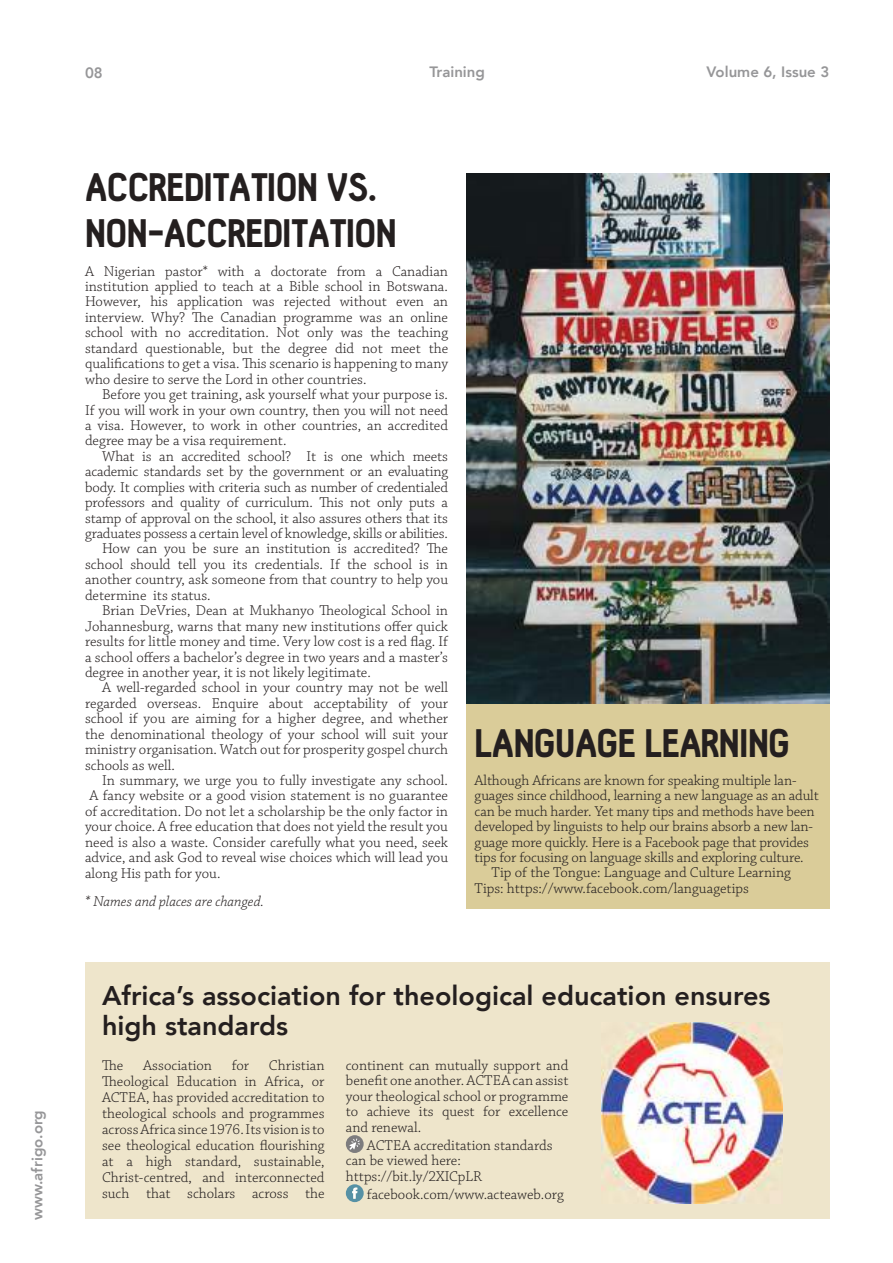
<style>
.page{position:relative;width:893px;height:1263px;background:#fff}
.page>*{position:absolute;margin:0;border:0;box-sizing:border-box;transform-origin:0 0}
.t1{font:900 39px/46.8px "Hallosans";letter-spacing:-.015em;color:#241f1f}
.t2{font:800 27px/30px "Avenir";color:#241f1f}
.t3{font:300 15px/15.5px "Chaparral Pro";color:#241f1f;text-align:justify}
.t4{font:800 15px "Avenir";color:#969698}
.t5{font:italic 300 15px "Chaparral Pro";color:#241f1f}
</style>
<div class="page">
<div style="left:466px;top:704px;width:363px;height:205px;background:#dacc99"></div>
<img style="left:466px;top:173px;width:363px;height:531px">
<div style="left:85px;top:962px;width:744px;height:257px;background:#eee5cb"></div>
<svg style="left:346px;top:1135px;width:18px;height:18px"></svg>
<svg style="left:349px;top:1138px;width:11px;height:11px"></svg>
<svg style="left:346px;top:1184px;width:18px;height:18px"></svg>
<img style="left:602px;top:1022px;width:180px;height:181px">
<p class="t4" style="left:26px;top:1220px;width:111px;rotate:-90deg">www.afrigo.org</p>
<p class="t4" style="left:85px;top:61px;width:19px">08</p>
<p class="t4" style="left:429px;top:60px;width:57px">Training</p>
<p class="t4" style="left:706px;top:60px;width:124px">Volume 6, Issue 3</p>
<h1 class="t1" style="left:85px;top:165px;width:313px">ACCREDITATION VS.<br>NON-ACCREDITATION</h1>
<p class="t3" style="left:85px;top:264px;width:365px">A Nigerian pastor* with a doctorate from a Canadian institution applied to teach at a Bible school in Botswana.<br>However, his application was rejected without even an interview. Why? The Canadian programme was an online school with no accreditation. Not only was the teaching standard questionable, but the degree did not meet the qualifications to get a visa. This scenario is happening to many who desire to serve the Lord in other countries.</p>
<p class="t3" style="left:85px;top:387px;width:365px;text-indent:17px">Before you get training, ask yourself what your purpose is.<br>If you will work in your own country, then you will not need a visa. However, to work in other countries, an accredited degree may be a visa requirement.</p>
<p class="t3" style="left:102px;top:449px;width:348px">What is an accredited school? It is one which meets</p>
<p class="t3" style="left:85px;top:464px;width:364px">academic standards set by the government or an evaluating</p>
<p class="t3" style="left:85px;top:480px;width:365px">body. It complies with criteria such as number of credentialed</p>
<p class="t3" style="left:85px;top:495px;width:365px">professors and quality of curriculum. This not only puts a</p>
<p class="t3" style="left:85px;top:511px;width:364px">stamp of approval on the school, it also assures others that its</p>
<p class="t3" style="left:85px;top:526px;width:365px">graduates possess a certain level of knowledge, skills or abilities.</p>
<p class="t3" style="left:102px;top:542px;width:347px">How can you be sure an institution is accredited? The</p>
<p class="t3" style="left:85px;top:557px;width:365px">school should tell you its credentials. If the school is in</p>
<p class="t3" style="left:85px;top:572px;width:365px">another country, ask someone from that country to help you</p>
<p class="t3" style="left:85px;top:588px;width:127px">determine its status.</p>
<p class="t3" style="left:102px;top:603px;width:348px">Brian DeVries, Dean at Mukhanyo Theological School in</p>
<p class="t3" style="left:85px;top:619px;width:365px">Johannesburg, warns that many new institutions offer quick</p>
<p class="t3" style="left:85px;top:634px;width:365px">results for little money and time. Very low cost is a red flag. If</p>
<p class="t3" style="left:85px;top:650px;width:364px">a school offers a bachelor’s degree in two years and a master’s</p>
<p class="t3" style="left:85px;top:665px;width:287px">degree in another year, it is not likely legitimate.</p>
<p class="t3" style="left:102px;top:681px;width:348px">A well-regarded school in your country may not be well</p>
<p class="t3" style="left:85px;top:696px;width:365px">regarded overseas. Enquire about acceptability of your</p>
<p class="t3" style="left:85px;top:711px;width:364px">school if you are aiming for a higher degree, and whether</p>
<p class="t3" style="left:85px;top:727px;width:365px">the denominational theology of your school will suit your</p>
<p class="t3" style="left:85px;top:742px;width:365px">ministry organisation. Watch out for prosperity gospel church</p>
<p class="t3" style="left:85px;top:758px;width:91px">schools as well.</p>
<p class="t3" style="left:102px;top:773px;width:347px">In summary, we urge you to fully investigate any school.</p>
<p class="t3" style="left:89px;top:789px;width:360px">A fancy website or a good vision statement is no guarantee</p>
<p class="t3" style="left:85px;top:804px;width:365px">of accreditation. Do not let a scholarship be the only factor in</p>
<p class="t3" style="left:85px;top:819px;width:364px">your choice. A free education that does not yield the result you</p>
<p class="t3" style="left:85px;top:835px;width:365px">need is also a waste. Consider carefully what you need, seek</p>
<p class="t3" style="left:85px;top:850px;width:365px">advice, and ask God to reveal wise choices which will lead you</p>
<p class="t3" style="left:85px;top:866px;width:137px">along His path for you.</p>
<p class="t5" style="left:85px;top:893px;width:181px">* Names and places are changed.</p>
<h1 class="t1" style="left:475px;top:721px;width:317px">LANGUAGE LEARNING</h1>
<p class="t3" style="left:475px;top:773px;width:323px">Although Africans are known for speaking multiple lan-</p>
<p class="t3" style="left:475px;top:788px;width:346px">guages since childhood, learning a new language as an adult</p>
<p class="t3" style="left:475px;top:804px;width:342px">can be much harder. Yet many tips and methods have been</p>
<p class="t3" style="left:475px;top:819px;width:340px">developed by linguists to help our brains absorb a new lan-</p>
<p class="t3" style="left:475px;top:835px;width:336px">guage more quickly. Here is a Facebook page that provides</p>
<p class="t3" style="left:475px;top:850px;width:331px">tips for focusing on language skills and exploring culture.</p>
<p class="t3" style="left:492px;top:866px;width:301px">Tip of the Tongue: Language and Culture Learning</p>
<p class="t3" style="left:475px;top:881px;width:276px">Tips: https://www.facebook.com/languagetips</p>
<h2 class="t2" style="left:102px;top:981px;width:670px">Africa’s association for theological education ensures high standards</h2>
<p class="t3" style="left:102px;top:1058px;width:224px;line-height:16px;text-indent:167px">Christian Theological Education in Africa, or ACTEA, has provided accreditation to theological schools and programmes across Africa since 1976. Its vision is to see theological education flourishing at a high standard, sustainable, Christ-centred, and interconnected such that scholars across the</p>
<p class="t3" style="left:346px;top:1058px;width:224px">continent can mutually support and benefit one another. ACTEA can assist your theological school or programme to achieve its quest for excellence and renewal.</p>
<p class="t3" style="left:102px;top:1058px;width:23px">The</p>
<p class="t3" style="left:143px;top:1058px;width:70px">Association</p>
<p class="t3" style="left:232px;top:1058px;width:19px">for</p>
<p class="t3" style="left:346px;top:1138px;width:208px;text-align:left;text-indent:21px">ACTEA accreditation standards can be viewed here: https://bit.ly/2XICpLR</p>
<p class="t3" style="left:367px;top:1187px;width:198px">facebook.com/www.acteaweb.org</p>
</div>
